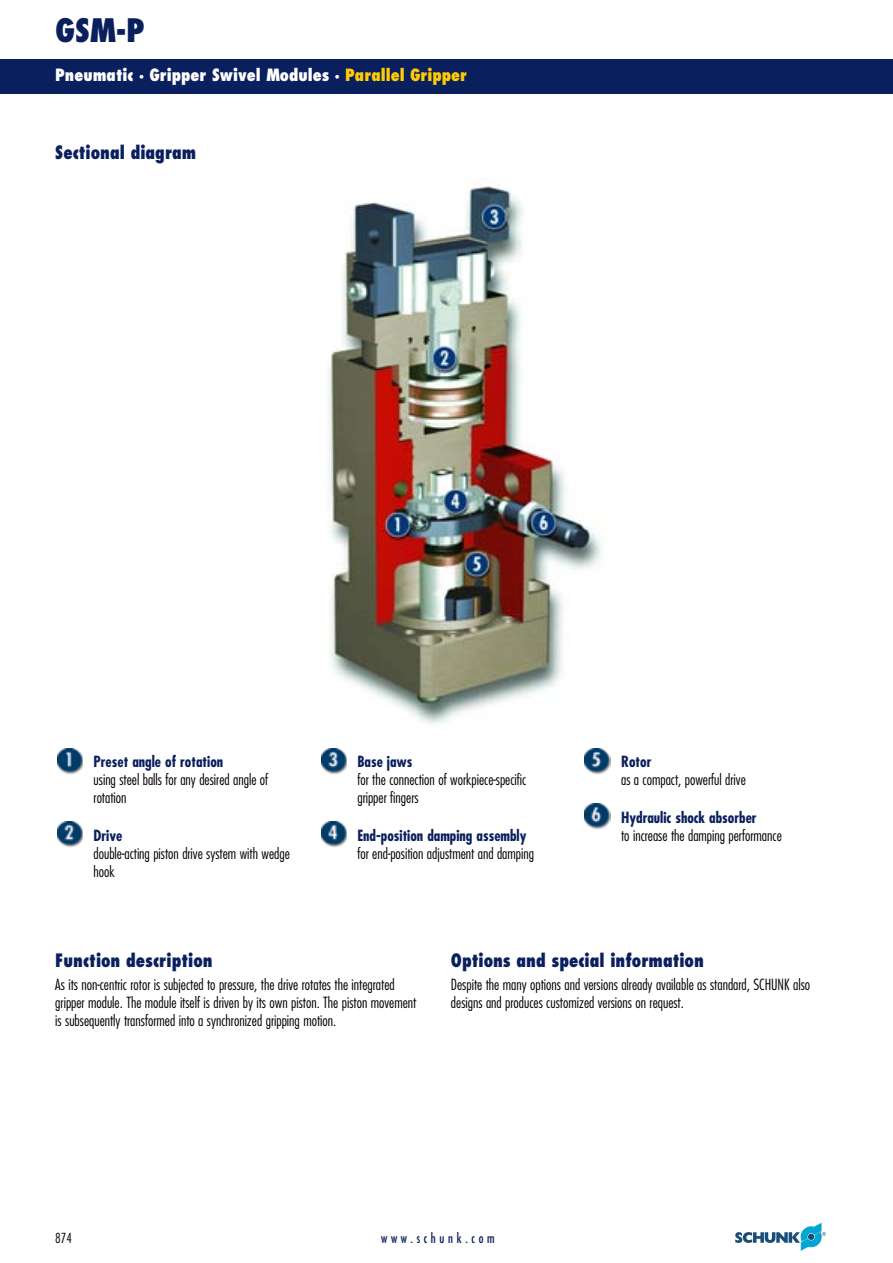
<style>
.page{position:relative;width:893px;height:1263px;background:#fff}
.page>*{position:absolute;margin:0;border:0;box-sizing:border-box;transform-origin:0 0}
.t1{font:800 condensed 31.5px "Futura";color:#0a1f5d}
.t2{font:800 condensed 18px "Futura";color:#0a1f5d;scale:.95 1}
.t3{font:800 condensed 16.5px "Futura";color:#fff}
.t4{font:300 condensed 15px/18px "Futura";color:#000}
.t5{font:700 condensed 15px "Futura";color:#0a1f5d}
.t6{font:300 condensed 13.5px "Futura";color:#000}
.t7{font:condensed 13.35px "Futura";letter-spacing:.29em;color:#0a1f5d;scale:.95 1}
.s1{color:#ffcc03}
</style>
<div class="page">
<div style="left:0;top:60px;width:892px;height:34px;background:#0a1f5d"></div>
<svg style="left:735px;top:1223px;width:90px;height:27px"></svg>
<img style="left:328px;top:186px;width:274px;height:539px">
<img style="left:584px;top:804px;width:26px;height:26px">
<img style="left:584px;top:749px;width:26px;height:26px">
<img style="left:321px;top:822px;width:25px;height:26px">
<img style="left:321px;top:749px;width:25px;height:26px">
<img style="left:57px;top:822px;width:26px;height:26px">
<img style="left:57px;top:749px;width:26px;height:26px">
<h1 class="t1" style="left:55px;top:17px;width:91px">GSM-P</h1>
<p class="t3" style="left:55px;top:68px;width:413px">Pneumatic · Gripper Swivel Modules · <span class="s1">Parallel Gripper</span></p>
<p class="t2" style="left:55px;top:144px;width:150px">Sectional diagram</p>
<p class="t5" style="left:94px;top:755px;width:131px">Preset angle of rotation</p>
<p class="t4" style="left:94px;top:772px;width:176px">using steel balls for any desired angle of rotation</p>
<p class="t5" style="left:94px;top:828px;width:30px">Drive</p>
<p class="t4" style="left:94px;top:845px;width:198px">double-acting piston drive system with wedge hook</p>
<p class="t2" style="left:55px;top:953px;width:167px">Function description</p>
<p class="t5" style="left:357px;top:755px;width:57px">Base jaws</p>
<p class="t4" style="left:357px;top:772px;width:171px">for the connection of workpiece-specific gripper fingers</p>
<p class="t5" style="left:357px;top:828px;width:171px">End-position damping assembly</p>
<p class="t4" style="left:357px;top:845px;width:178px">for end-position adjustment and damping</p>
<p class="t5" style="left:621px;top:755px;width:32px">Rotor</p>
<p class="t4" style="left:621px;top:772px;width:126px">as a compact, powerful drive</p>
<p class="t5" style="left:621px;top:810px;width:137px">Hydraulic shock absorber</p>
<p class="t4" style="left:621px;top:827px;width:162px">to increase the damping performance</p>
<p class="t2" style="left:451px;top:953px;width:268px">Options and special information</p>
<p class="t4" style="left:55px;top:976px;width:362px">As its non-centric rotor is subjected to pressure, the drive rotates the integrated gripper module. The module itself is driven by its own piston. The piston movement is subsequently transformed into a synchronized gripping motion.</p>
<p class="t4" style="left:451px;top:976px;width:361px">Despite the many options and versions already available as standard, SCHUNK also designs and produces customized versions on request.</p>
<p class="t6" style="left:55px;top:1232px;width:18px">874</p>
<p class="t7" style="left:381px;top:1232px;width:121px">www.schunk.com</p>
</div>
